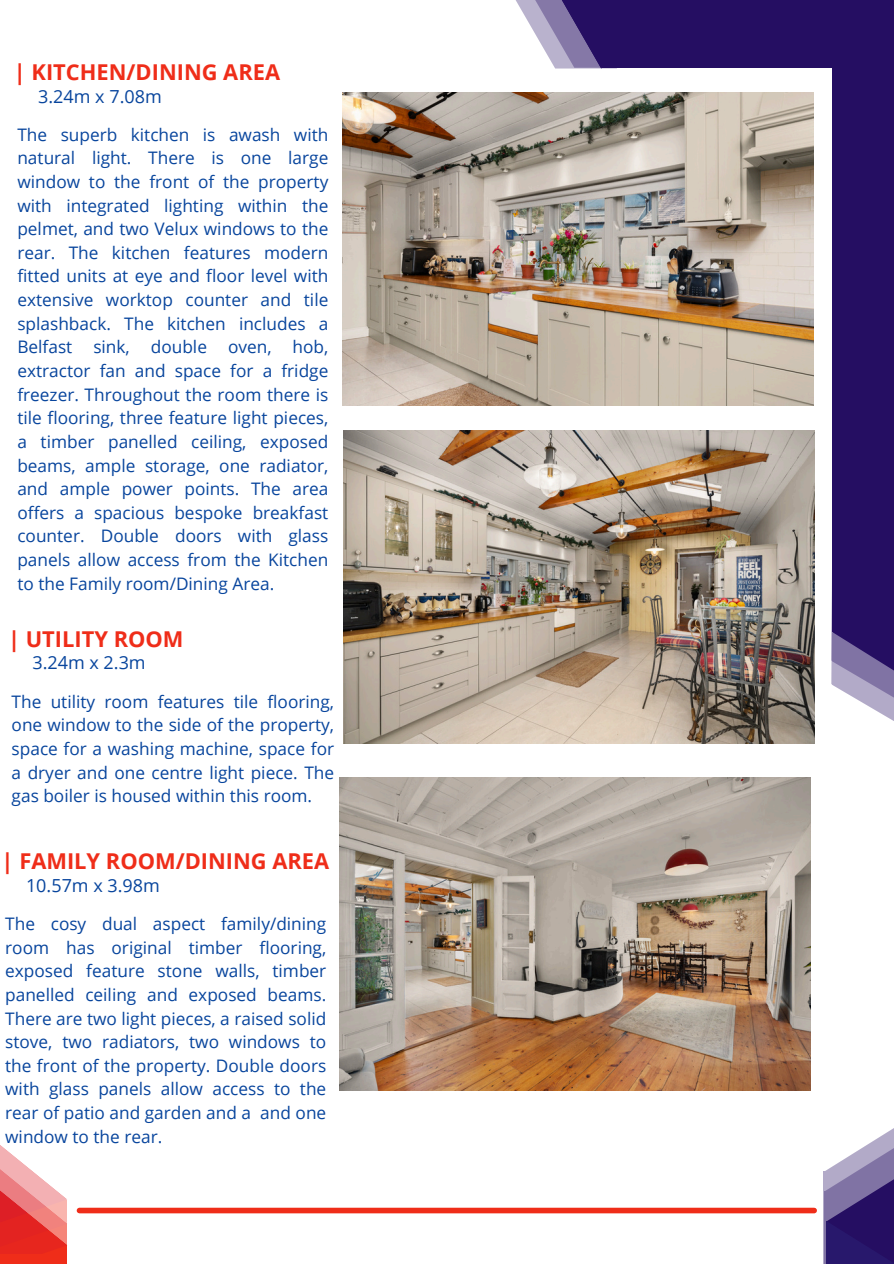
<style>
.page{position:relative;width:894px;height:1264px;background:#fff}
.page>*{position:absolute;margin:0;border:0;box-sizing:border-box;transform-origin:0 0}
.t1{font:700 21.9px "Open Sans";color:#ef2d19}
.t2{font:18px "Open Sans";color:#08459d}
.t3{font:17.25px/23.7px "Open Sans";color:#08459d;text-align:justify}
</style>
<div class="page">
<svg style="left:515px;top:0;width:13px;height:21px"></svg>
<svg style="left:528px;top:0;width:27px;height:68px;fill:#b9b2cd"></svg>
<div style="left:602px;top:0;width:291px;height:68px;background:#250e62"></div>
<svg style="left:831px;top:585px;width:62px;height:136px"></svg>
<div style="left:832px;top:0;width:61px;height:631px;background:#250e62"></div>
<svg style="left:832px;top:631px;width:61px;height:60px"></svg>
<svg style="left:555px;top:0;width:62px;height:69px"></svg>
<svg style="left:823px;top:1129px;width:70px;height:134px"></svg>
<svg style="left:0;top:1145px;width:67px;height:118px"></svg>
<div style="left:79px;top:1207px;width:735px;height:6px;background:#ef2d19"></div>
<img style="left:342px;top:93px;width:471px;height:312px">
<img style="left:343px;top:430px;width:471px;height:313px">
<img style="left:340px;top:777px;width:470px;height:313px">
<p class="t1" style="left:14px;top:56px;width:268px">| KITCHEN/DINING AREA</p>
<p class="t2" style="left:38px;top:83px;width:125px">3.24m x 7.08m</p>
<p class="t3" style="left:17px;top:122px;width:312px">The superb kitchen is awash with natural light. There is one large window to the front of the property with integrated lighting within the pelmet, and two Velux windows to the rear. The kitchen features modern fitted units at eye and floor level with extensive worktop counter and tile splashback. The kitchen includes a Belfast sink, double oven, hob, extractor fan and space for a fridge freezer. Throughout the room there is tile flooring, three feature light pieces, a timber panelled ceiling, exposed beams, ample storage, one radiator, and ample power points. The area offers a spacious bespoke breakfast counter. Double doors with glass panels allow access from the Kitchen to the Family room/Dining Area.</p>
<p class="t1" style="left:8px;top:623px;width:177px">| UTILITY ROOM</p>
<h1 class="t2" style="left:32px;top:650px;width:115px">3.24m x 2.3m</h1>
<p class="t3" style="left:12px;top:689px;width:324px">The utility room features tile flooring, one window to the side of the property, space for a washing machine, space for a dryer and one centre light piece. The gas boiler is housed within this room.</p>
<h1 class="t1" style="left:2px;top:845px;width:329px">| FAMILY ROOM/DINING AREA</h1>
<p class="t2" style="left:26px;top:872px;width:135px">10.57m x 3.98m</p>
<p class="t3" style="left:5px;top:911px;width:322px">The cosy dual aspect family/dining room has original timber flooring, exposed feature stone walls, timber panelled ceiling and exposed beams.<br>There are two light pieces, a raised solid stove, two radiators, two windows to the front of the property. Double doors with glass panels allow access to the rear of patio and garden and a and one window to the rear.</p>
</div>
